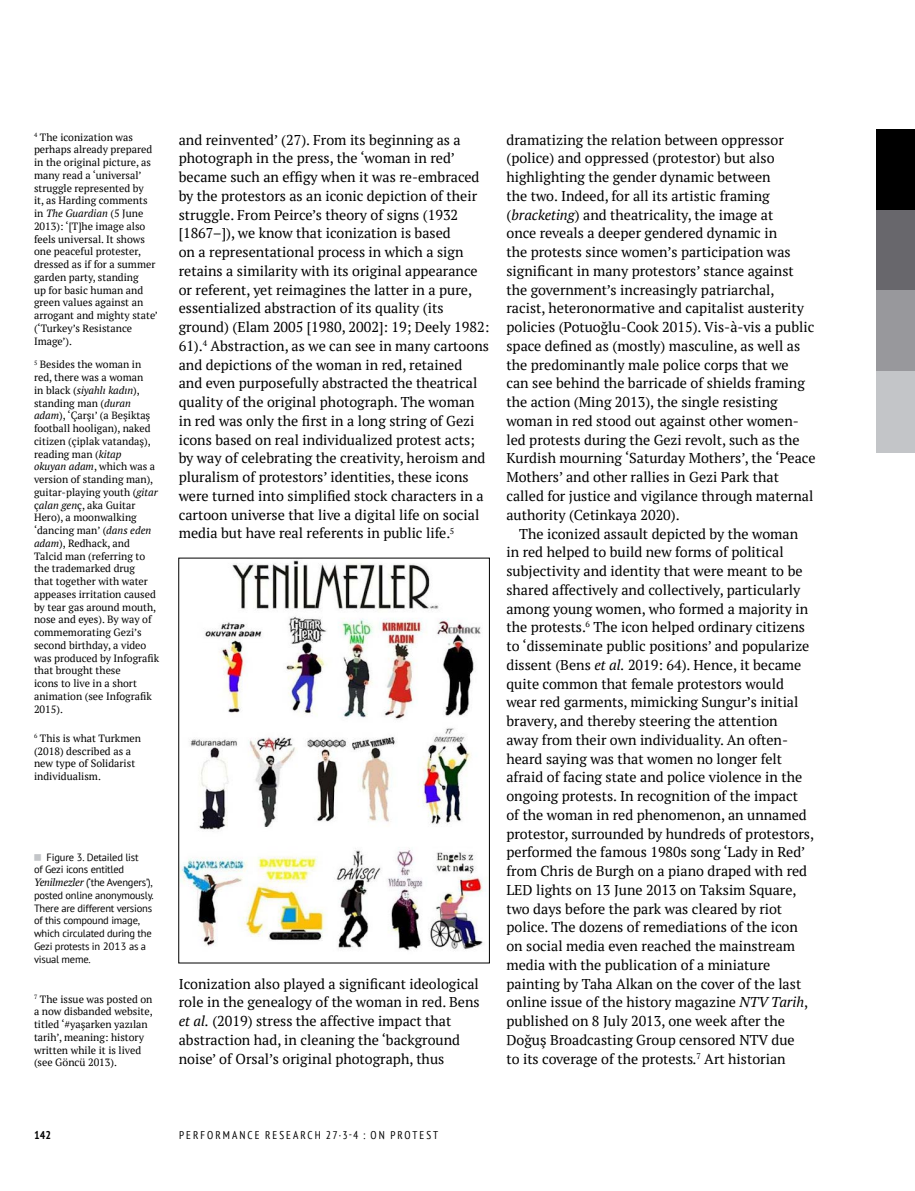
<style>
.page{position:relative;width:915px;height:1191px;background:#fff}
.page>*{position:absolute;margin:0;border:0;box-sizing:border-box;transform-origin:0 0}
.t1{font:14.25px/18.8px "PT Serif";color:#000}
.t2{font:condensed 11.25px "PT Sans";letter-spacing:.18em;color:#000}
.t3{font:700 condensed 11.25px "PT Sans";color:#000}
.t4{font:10.5px/12.8px "PT Serif";color:#000}
.t5{font:10.5px/12.8px "PT Sans";letter-spacing:-.02em;color:#000}
.s1{font-style:italic}
.s2{font-family:"Instantdecor";font-size:12px;color:#c3c5c8}
.s3{font-family:"PT Serif";font-style:italic}
</style>
<div class="page">
<div style="left:876px;top:130px;width:38px;height:81px;background:#000"></div>
<div style="left:876px;top:211px;width:38px;height:81px;background:#68676c"></div>
<div style="left:876px;top:290px;width:38px;height:81px;background:#98989c"></div>
<div style="left:876px;top:371px;width:38px;height:81px;background:#c3c5c8"></div>
<img style="left:180px;top:560px;width:306px;height:391px">
<p class="t4" style="left:34px;top:130px;width:125px"><sup>4</sup> The iconization was perhaps already prepared in the original picture, as many read a ‘universal’ struggle represented by<br>it, as Harding comments in <span class="s1">The Guardian</span> (5 June<br>2013): ‘[T]he image also feels universal. It shows one peaceful protester, dressed as if for a summer garden party, standing<br>up for basic human and green values against an arrogant and mighty state’ (‘Turkey’s Resistance<br>Image’).</p>
<p class="t4" style="left:34px;top:358px;width:127px"><sup>5</sup> Besides the woman in red, there was a woman<br>in black (<span class="s1">siyahlı kadın</span>), standing man (<span class="s1">duran adam</span>), ‘Çarşı’ (a Beşiktaş football hooligan), naked citizen (çiplak vatandaş), reading man (<span class="s1">kitap<br>okuyan adam</span>, which was a version of standing man), guitar-playing youth (<span class="s1">gitar </span>ç<span class="s1">alan gen</span>ç, aka Guitar<br>Hero), a moonwalking ‘dancing man’ (<span class="s1">dans eden adam</span>), Redhack, and<br>Talcid man (referring to the trademarked drug<br>that together with water appeases irritation caused by tear gas around mouth, nose and eyes). By way of commemorating Gezi’s second birthday, a video was produced by Infografik that brought these<br>icons to live in a short animation (see Infografik<br>2015).</p>
<p class="t4" style="left:34px;top:731px;width:108px"><sup>6</sup> This is what Turkmen (2018) described as a new type of Solidarist individualism.</p>
<p class="t5" style="left:34px;top:850px;width:121px"><span class="s2">q</span> Figure 3. Detailed list<br>of Gezi icons entitled<br><span class="s3">Yenilmezler</span> (‘the Avengers’), posted online anonymously.<br>There are different versions of this compound image, which circulated during the<br>Gezi protests in 2013 as a visual meme.</p>
<p class="t4" style="left:34px;top:992px;width:120px"><sup>7</sup> The issue was posted on a now disbanded website, titled ‘#yaşarken yazılan tarih’, meaning: history written while it is lived (see Göncü 2013).</p>
<p class="t1" style="left:179px;top:130px;width:312px">and reinvented’ (27). From its beginning as a photograph in the press, the ‘woman in red’ became such an effigy when it was re-embraced by the protestors as an iconic depiction of their struggle. From Peirce’s theory of signs (1932 [1867–]), we know that iconization is based<br>on a representational process in which a sign retains a similarity with its original appearance or referent, yet reimagines the latter in a pure, essentialized abstraction of its quality (its ground) (Elam 2005 [1980, 2002]: 19; Deely 1982:<br>61).<sup>4</sup> Abstraction, as we can see in many cartoons and depictions of the woman in red, retained and even purposefully abstracted the theatrical quality of the original photograph. The woman in red was only the first in a long string of Gezi icons based on real individualized protest acts; by way of celebrating the creativity, heroism and pluralism of protestors’ identities, these icons were turned into simplified stock characters in a cartoon universe that live a digital life on social media but have real referents in public life.<sup>5</sup></p>
<p class="t1" style="left:179px;top:974px;width:302px">Iconization also played a significant ideological role in the genealogy of the woman in red. Bens <span class="s1">et al.</span> (2019) stress the affective impact that abstraction had, in cleaning the ‘background noise’ of Orsal’s original photograph, thus</p>
<p class="t1" style="left:506px;top:130px;width:310px">dramatizing the relation between oppressor (police) and oppressed (protestor) but also highlighting the gender dynamic between<br>the two. Indeed, for all its artistic framing (<span class="s1">bracketing</span>) and theatricality, the image at<br>once reveals a deeper gendered dynamic in<br>the protests since women’s participation was significant in many protestors’ stance against the government’s increasingly patriarchal, racist, heteronormative and capitalist austerity policies (Potuoğlu-Cook 2015). Vis-à-vis a public space defined as (mostly) masculine, as well as the predominantly male police corps that we<br>can see behind the barricade of shields framing the action (Ming 2013), the single resisting woman in red stood out against other women&shy;led protests during the Gezi revolt, such as the Kurdish mourning ‘Saturday Mothers’, the ‘Peace Mothers’ and other rallies in Gezi Park that called for justice and vigilance through maternal authority (Cetinkaya 2020).</p>
<p class="t1" style="left:506px;top:524px;width:309px;text-indent:13px">The iconized assault depicted by the woman in red helped to build new forms of political subjectivity and identity that were meant to be shared affectively and collectively, particularly among young women, who formed a majority in the protests.<sup>6</sup> The icon helped ordinary citizens to ‘disseminate public positions’ and popularize dissent (Bens <span class="s1">et al.</span> 2019: 64). Hence, it became quite common that female protestors would wear red garments, mimicking Sungur’s initial bravery, and thereby steering the attention<br>away from their own individuality. An often&shy;heard saying was that women no longer felt afraid of facing state and police violence in the ongoing protests. In recognition of the impact of the woman in red phenomenon, an unnamed protestor, surrounded by hundreds of protestors, performed the famous 1980s song ‘Lady in Red’ from Chris de Burgh on a piano draped with red LED lights on 13 June 2013 on Taksim Square, two days before the park was cleared by riot police. The dozens of remediations of the icon on social media even reached the mainstream media with the publication of a miniature painting by Taha Alkan on the cover of the last online issue of the history magazine <span class="s1">NTV Tarih</span>, published on 8 July 2013, one week after the Doğuş Broadcasting Group censored NTV due<br>to its coverage of the protests.<sup>7</sup> Art historian</p>
<p class="t3" style="left:34px;top:1127px;width:19px">142</p>
<p class="t2" style="left:179px;top:1128px;width:260px">PERFORMANCE RESEARCH 27·3-4 : ON PROTEST</p>
</div>
